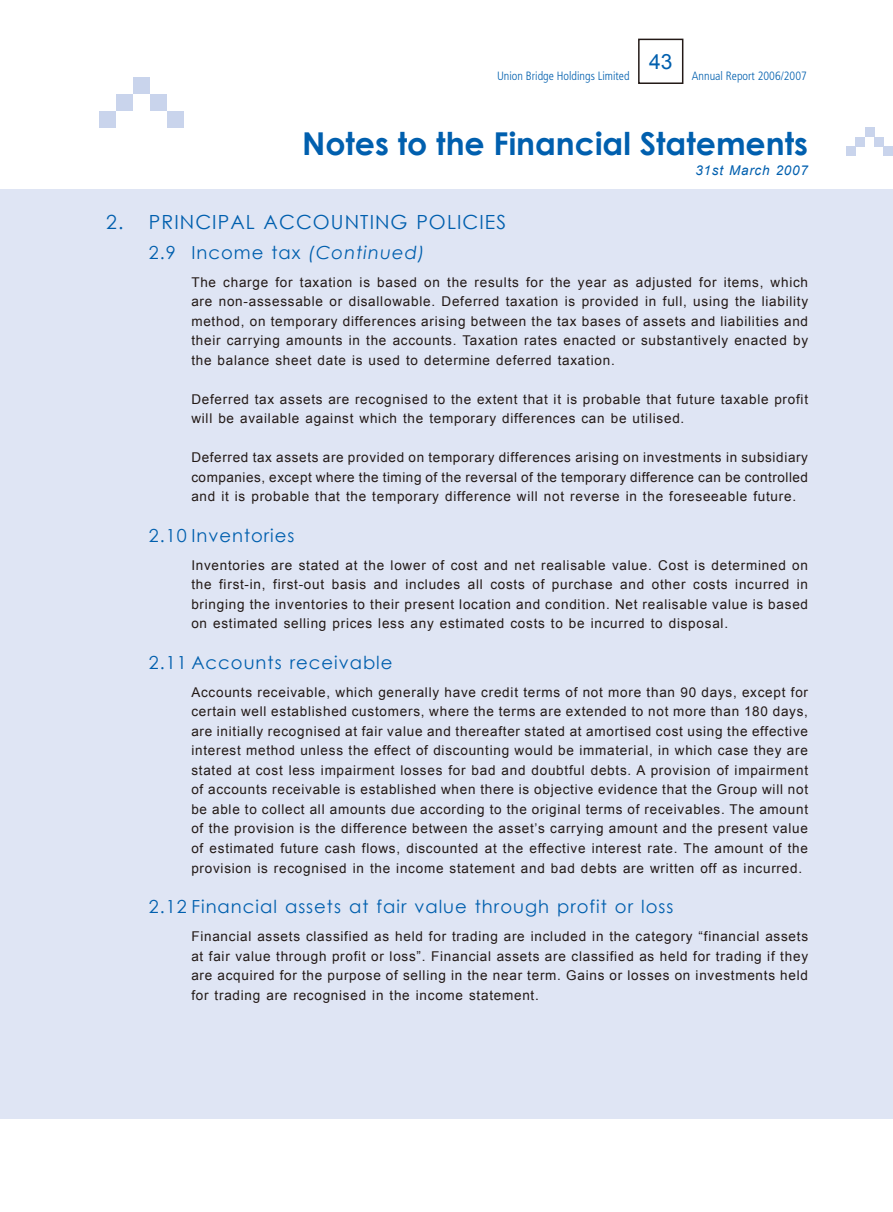
<style>
.page{position:relative;width:893px;height:1212px;background:#fff}
.page>*{position:absolute;margin:0;border:0;box-sizing:border-box;transform-origin:0 0}
.t1{font:700 31.5px "Century Gothic";color:#005fae}
.t2{font:21px "Arial";color:#005fae}
.t3{font:19.5px "Century Gothic";letter-spacing:.055em;color:#005fae}
.t4{font:18px "Century Gothic";letter-spacing:.055em;color:#005fae}
.t5{font:13.5px/19.5px "Arial";letter-spacing:.055em;color:#231916;text-align:justify}
.t6{font:italic 13.5px "Arial";letter-spacing:.055em;color:#005fae}
.t7{font:300 condensed 12px "Frutiger LT Std";color:#005fae}
.s1{font-style:italic}
</style>
<div class="page">
<div style="left:0;top:189px;width:893px;height:929px;background:#dfe5f4"></div>
<div style="left:638px;top:39px;width:45px;height:45px;border:2px solid #231916"></div>
<div style="left:846px;top:146px;width:10px;height:9px;background:#c9d4ec"></div>
<div style="left:856px;top:137px;width:9px;height:9px;background:#c9d4ec"></div>
<div style="left:865px;top:128px;width:9px;height:9px;background:#c9d4ec"></div>
<div style="left:874px;top:137px;width:10px;height:9px;background:#c9d4ec"></div>
<div style="left:884px;top:146px;width:9px;height:9px;background:#c9d4ec"></div>
<div style="left:99px;top:111px;width:17px;height:17px;background:#c9d4ec"></div>
<div style="left:116px;top:94px;width:17px;height:17px;background:#c9d4ec"></div>
<div style="left:133px;top:77px;width:17px;height:17px;background:#c9d4ec"></div>
<div style="left:150px;top:94px;width:17px;height:17px;background:#c9d4ec"></div>
<div style="left:167px;top:111px;width:17px;height:17px;background:#c9d4ec"></div>
<h2 class="t2" style="left:649px;top:48px;width:25px">43</h2>
<p class="t7" style="left:497px;top:69px;width:134px">Union Bridge Holdings Limited</p>
<p class="t7" style="left:692px;top:69px;width:116px">Annual Report 2006/2007</p>
<h1 class="t1" style="left:302px;top:119px;width:507px">Notes to the Financial Statements</h1>
<p class="t6" style="left:695px;top:161px;width:114px">31st March 2007</p>
<h3 class="t3" style="left:106px;top:209px;width:401px">2. PRINCIPAL ACCOUNTING POLICIES</h3>
<h3 class="t4" style="left:149px;top:240px;width:277px">2.9 Income tax <span class="s1">(Continued)</span></h3>
<p class="t5" style="left:191px;top:273px;width:618px">The charge for taxation is based on the results for the year as adjusted for items, which are non-assessable or disallowable. Deferred taxation is provided in full, using the liability method, on temporary differences arising between the tax bases of assets and liabilities and their carrying amounts in the accounts. Taxation rates enacted or substantively enacted by the balance sheet date is used to determine deferred taxation.</p>
<p class="t5" style="left:191px;top:390px;width:618px">Deferred tax assets are recognised to the extent that it is probable that future taxable profit will be available against which the temporary differences can be utilised.</p>
<p class="t5" style="left:191px;top:448px;width:618px">Deferred tax assets are provided on temporary differences arising on investments in subsidiary companies, except where the timing of the reversal of the temporary difference can be controlled and it is probable that the temporary difference will not reverse in the foreseeable future.</p>
<h3 class="t4" style="left:149px;top:523px;width:147px">2.10 Inventories</h3>
<p class="t5" style="left:191px;top:556px;width:618px">Inventories are stated at the lower of cost and net realisable value. Cost is determined on the first-in, first-out basis and includes all costs of purchase and other costs incurred in bringing the inventories to their present location and condition. Net realisable value is based on estimated selling prices less any estimated costs to be incurred to disposal.</p>
<h3 class="t4" style="left:149px;top:650px;width:245px">2.11 Accounts receivable</h3>
<p class="t5" style="left:191px;top:683px;width:618px">Accounts receivable, which generally have credit terms of not more than 90 days, except for certain well established customers, where the terms are extended to not more than 180 days, are initially recognised at fair value and thereafter stated at amortised cost using the effective interest method unless the effect of discounting would be immaterial, in which case they are stated at cost less impairment losses for bad and doubtful debts. A provision of impairment of accounts receivable is established when there is objective evidence that the Group will not be able to collect all amounts due according to the original terms of receivables. The amount of the provision is the difference between the asset’s carrying amount and the present value of estimated future cash flows, discounted at the effective interest rate. The amount of the provision is recognised in the income statement and bad debts are written off as incurred.</p>
<h3 class="t4" style="left:149px;top:894px;width:526px">2.12 Financial assets at fair value through profit or loss</h3>
<p class="t5" style="left:191px;top:927px;width:618px">Financial assets classified as held for trading are included in the category “financial assets at fair value through profit or loss”. Financial assets are classified as held for trading if they are acquired for the purpose of selling in the near term. Gains or losses on investments held for trading are recognised in the income statement.</p>
</div>
